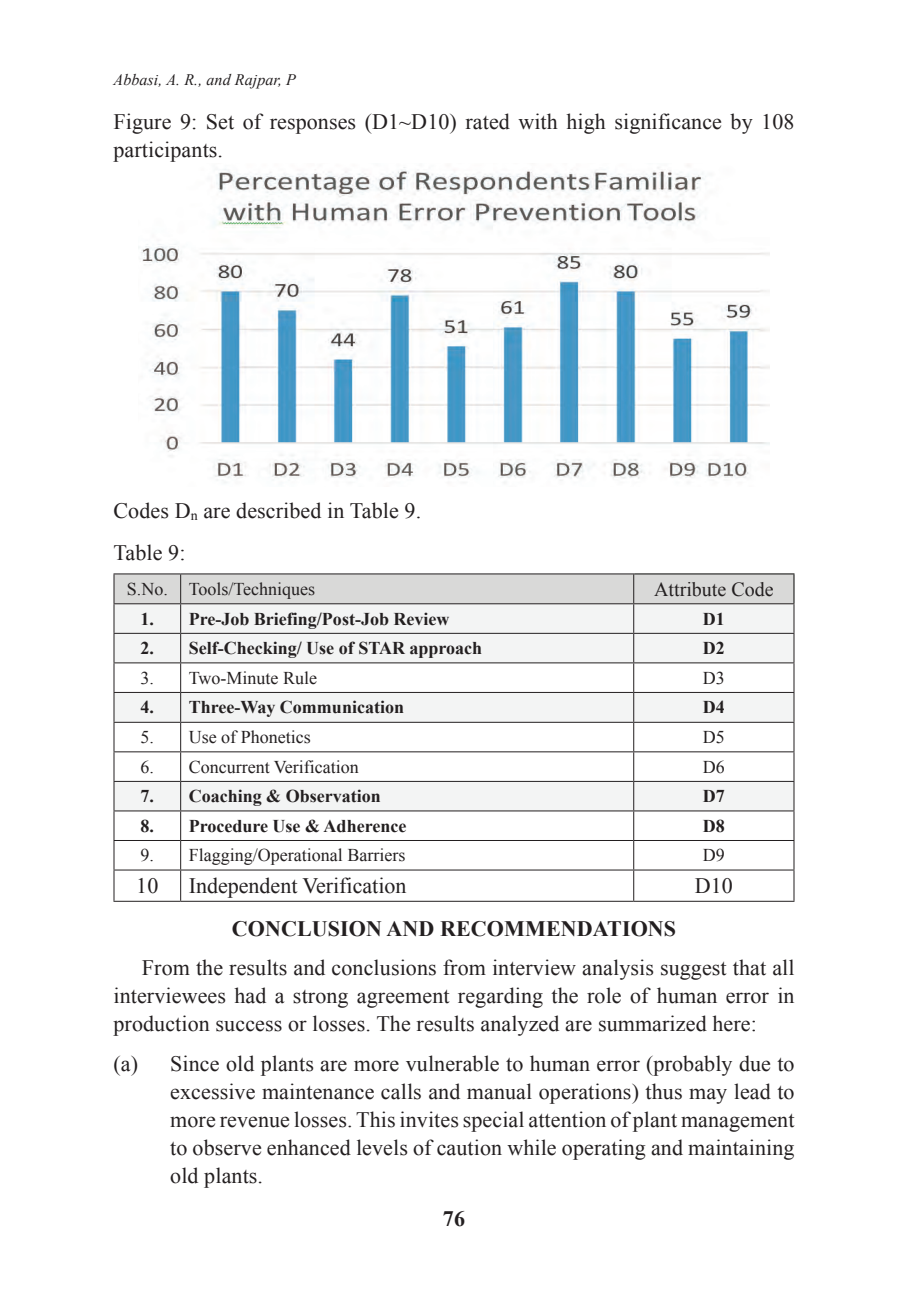
<style>
.page{position:relative;width:908px;height:1304px;background:#fff}
.page>*{position:absolute;margin:0;border:0;box-sizing:border-box;transform-origin:0 0}
.t1{font:22px/28px "Times New Roman";letter-spacing:.005em;color:#231f20}
.t2{font:700 22px "Times New Roman";letter-spacing:.005em;color:#231f20}
.t3{font:20px "Times New Roman";color:#231f20}
.t4{font:700 18px "Times New Roman";color:#231f20}
.t5{font:18px "Times New Roman";color:#231f20}
.t6{font:italic 16px "Times New Roman";letter-spacing:.005em;color:#231f20}
</style>
<div class="page">
<img style="left:138px;top:165px;width:631px;height:318px">
<div style="left:633px;top:574px;width:160px;height:30px;background:#d9d9d8"></div>
<svg style="left:634px;top:604px;width:159px;height:206px;fill:#f3f4f4"></svg>
<hr style="left:634px;top:573px;width:160px;height:1px;background:#040503">
<hr style="left:113px;top:573px;width:67px;height:1px;background:#231f20">
<hr style="left:180px;top:573px;width:454px;height:1px;background:#231f20">
<hr style="left:633px;top:603px;width:161px;height:1px;background:#231f20">
<hr style="left:633px;top:633px;width:161px;height:1px;background:#231f20">
<hr style="left:633px;top:662px;width:161px;height:1px;background:#231f20">
<hr style="left:633px;top:692px;width:161px;height:1px;background:#231f20">
<hr style="left:633px;top:722px;width:161px;height:1px;background:#231f20">
<hr style="left:633px;top:751px;width:161px;height:1px;background:#231f20">
<hr style="left:633px;top:781px;width:161px;height:1px;background:#231f20">
<hr style="left:633px;top:810px;width:161px;height:1px;background:#231f20">
<hr style="left:633px;top:840px;width:161px;height:1px;background:#231f20">
<hr style="left:113px;top:869px;width:67px;height:1px;background:#231f20">
<hr style="left:180px;top:869px;width:453px;height:1px;background:#231f20">
<hr style="left:633px;top:869px;width:161px;height:1px;background:#231f20">
<hr style="left:113px;top:901px;width:67px;height:1px;background:#231f20">
<hr style="left:180px;top:901px;width:453px;height:1px;background:#231f20">
<hr style="left:633px;top:901px;width:161px;height:1px;background:#231f20">
<hr style="left:113px;top:870px;width:1px;height:31px;background:#231f20">
<svg style="left:793px;top:574px;width:1px;height:295px"></svg>
<hr style="left:180px;top:870px;width:1px;height:31px;background:#231f20">
<hr style="left:633px;top:870px;width:1px;height:31px;background:#231f20">
<hr style="left:793px;top:870px;width:1px;height:31px;background:#231f20">
<svg style="left:113px;top:574px;width:521px;height:295px"></svg>
<p class="t6" style="left:113px;top:70px;width:184px">Abbasi, A. R., and Rajpar, P</p>
<p class="t1" style="left:113px;top:107px;width:682px">Figure 9: Set of responses (D1~D10) rated with high significance by 108 participants.</p>
<p class="t1" style="left:113px;top:490px;width:309px;line-height:41.4px">Codes D<sub>n</sub> are described in Table 9.<br>Table 9:</p>
<p class="t5" style="left:127px;top:579px;width:190px">S.No. Tools/Techniques</p>
<p class="t3" style="left:653px;top:578px;width:121px">Attribute Code</p>
<p class="t4" style="left:140px;top:608px;width:310px">1. Pre-Job Briefing/Post-Job Review</p>
<p class="t4" style="left:702px;top:608px;width:23px">D1</p>
<p class="t4" style="left:140px;top:638px;width:343px">2. Self-Checking/ Use of STAR approach</p>
<p class="t4" style="left:702px;top:638px;width:23px">D2</p>
<p class="t5" style="left:140px;top:667px;width:178px">3. Two-Minute Rule</p>
<p class="t5" style="left:702px;top:667px;width:23px">D3</p>
<p class="t4" style="left:140px;top:697px;width:265px">4. Three-Way Communication</p>
<p class="t4" style="left:702px;top:697px;width:23px">D4</p>
<p class="t5" style="left:140px;top:727px;width:172px">5. Use of Phonetics</p>
<p class="t5" style="left:702px;top:727px;width:23px">D5</p>
<p class="t5" style="left:140px;top:756px;width:220px">6. Concurrent Verification</p>
<p class="t5" style="left:702px;top:756px;width:23px">D6</p>
<p class="t4" style="left:140px;top:786px;width:242px">7. Coaching &amp; Observation</p>
<p class="t4" style="left:702px;top:786px;width:23px">D7</p>
<p class="t4" style="left:140px;top:815px;width:267px">8. Procedure Use &amp; Adherence</p>
<p class="t4" style="left:702px;top:815px;width:23px">D8</p>
<p class="t5" style="left:140px;top:845px;width:266px">9. Flagging/Operational Barriers</p>
<p class="t5" style="left:702px;top:845px;width:23px">D9</p>
<p class="t1" style="left:136px;top:872px;width:23px">10</p>
<p class="t1" style="left:188px;top:872px;width:219px">Independent Verification</p>
<p class="t1" style="left:694px;top:872px;width:39px">D10</p>
<p class="t2" style="left:232px;top:916px;width:446px">CONCLUSION AND RECOMMENDATIONS</p>
<p class="t1" style="left:113px;top:954px;width:682px;text-align:justify;text-indent:28px">From the results and conclusions from interview analysis suggest that all interviewees had a strong agreement regarding the role of human error in production success or losses. The results analyzed are summarized here:</p>
<p class="t1" style="left:170px;top:1049px;width:625px;text-align:justify;text-indent:-57px">(a) Since old plants are more vulnerable to human error (probably due to excessive maintenance calls and manual operations) thus may lead to more revenue losses. This invites special attention of plant management to observe enhanced levels of caution while operating and maintaining old plants.</p>
<p class="t2" style="left:443px;top:1206px;width:23px">76</p>
</div>
